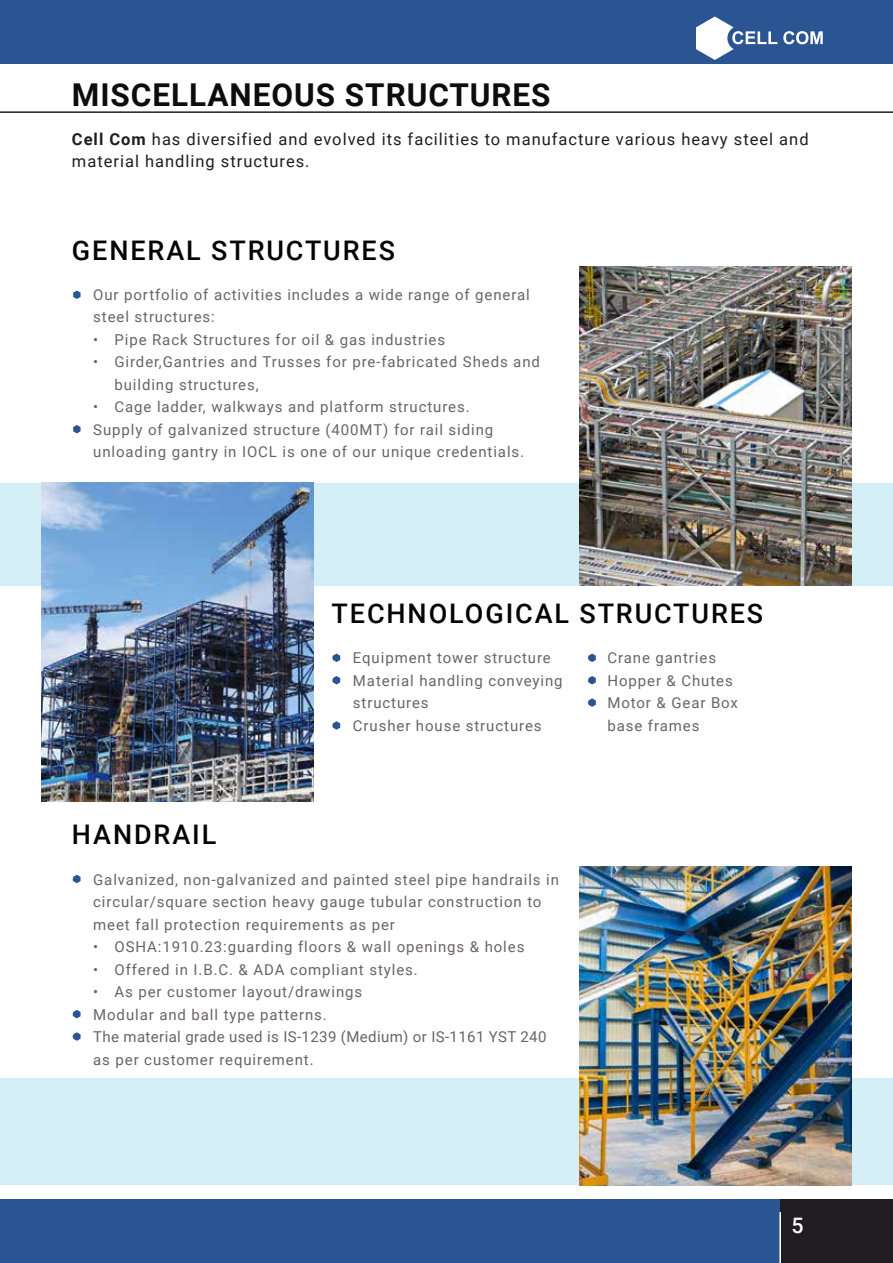
<style>
.page{position:relative;width:893px;height:1263px;background:#fff}
.page>*{position:absolute;margin:0;border:0;box-sizing:border-box;transform-origin:0 0}
.t1{font:700 31.5px "Roboto";letter-spacing:.03em;color:#0e0c0f}
.t2{font:500 27px "Roboto";letter-spacing:.07em;color:#040406}
.t3{font:500 21.3px "Roboto";color:#fff}
.t4{font:16.5px/22.5px "Roboto";letter-spacing:.06em;color:#1f1d21}
.t5{font:15px/22.5px "Roboto";letter-spacing:.06em;color:#6b626b}
.t6{font:15px/22.5px "Roboto";letter-spacing:.025em;color:#6b626b}
.s1{font-weight:700}
</style>
<div class="page">
<div style="left:0;top:1079px;width:893px;height:106px;background:#d4eff5"></div>
<img style="left:579px;top:866px;width:272px;height:319px">
<div style="left:0;top:483px;width:893px;height:102px;background:#d4eff5"></div>
<img style="left:579px;top:266px;width:272px;height:319px">
<img style="left:42px;top:483px;width:272px;height:319px">
<svg style="left:333px;top:676px;width:7px;height:8px"></svg>
<svg style="left:333px;top:653px;width:7px;height:9px"></svg>
<svg style="left:333px;top:721px;width:7px;height:9px"></svg>
<svg style="left:588px;top:676px;width:8px;height:8px"></svg>
<svg style="left:588px;top:698px;width:8px;height:9px"></svg>
<svg style="left:588px;top:653px;width:8px;height:9px"></svg>
<svg style="left:73px;top:875px;width:8px;height:8px"></svg>
<svg style="left:73px;top:1032px;width:8px;height:9px"></svg>
<svg style="left:73px;top:1010px;width:8px;height:8px"></svg>
<svg style="left:73px;top:291px;width:8px;height:8px"></svg>
<svg style="left:73px;top:425px;width:8px;height:8px"></svg>
<div style="left:0;top:1199px;width:780px;height:64px;background:#2a5492"></div>
<div style="left:780px;top:1199px;width:113px;height:64px;background:#1f1d21"></div>
<hr style="left:779px;top:1212px;width:2px;height:51px;background:#fff">
<div style="left:0;top:0;width:893px;height:64px;background:#2a5492"></div>
<hr style="left:0;top:111px;width:893px;height:2px;background:#1f1d21">
<svg style="left:783px;top:31px;width:40px;height:13px"></svg>
<svg style="left:696px;top:17px;width:81px;height:43px"></svg>
<h1 class="t1" style="left:72px;top:73px;width:480px">MISCELLANEOUS STRUCTURES</h1>
<p class="t4" style="left:72px;top:127px;width:738px"><span class="s1">Cell Com</span> has diversified and evolved its facilities to manufacture various heavy steel and material handling structures.</p>
<h2 class="t2" style="left:72px;top:231px;width:325px">GENERAL STRUCTURES</h2>
<p class="t5" style="left:93px;top:283px;width:438px">Our portfolio of activities includes a wide range of general steel structures:</p>
<p class="t5" style="left:93px;top:328px;width:353px">• Pipe Rack Structures for oil &amp; gas industries</p>
<p class="t5" style="left:114px;top:350px;width:427px;text-indent:-21px">• Girder,Gantries and Trusses for pre-fabricated Sheds and building structures,</p>
<p class="t5" style="left:93px;top:395px;width:432px">• Cage ladder, walkways and platform structures.<br>Supply of galvanized structure (400MT) for rail siding unloading gantry in IOCL is one of our unique credentials.</p>
<h2 class="t2" style="left:332px;top:594px;width:433px">TECHNOLOGICAL STRUCTURES</h2>
<p class="t5" style="left:332px;top:646px;width:221px">• Equipment tower structure</p>
<p class="t5" style="left:353px;top:669px;width:211px;text-indent:-21px">• Material handling conveying structures</p>
<p class="t5" style="left:332px;top:714px;width:211px">• Crusher house structures</p>
<p class="t5" style="left:587px;top:646px;width:130px">• Crane gantries</p>
<p class="t5" style="left:587px;top:669px;width:147px">• Hopper &amp; Chutes</p>
<p class="t5" style="left:607px;top:691px;width:132px;text-indent:-20px">• Motor &amp; Gear Box base frames</p>
<h2 class="t2" style="left:72px;top:816px;width:146px">HANDRAIL</h2>
<p class="t5" style="left:93px;top:867px;width:467px;text-indent:-21px">• Galvanized, non-galvanized and painted steel pipe handrails in circular/square section heavy gauge tubular construction to meet fall protection requirements as per</p>
<p class="t5" style="left:93px;top:935px;width:433px">• OSHA:1910.23:guarding floors &amp; wall openings &amp; holes</p>
<p class="t5" style="left:93px;top:957px;width:326px">• Offered in I.B.C. &amp; ADA compliant styles.</p>
<p class="t5" style="left:93px;top:980px;width:271px">• As per customer layout/drawings</p>
<p class="t5" style="left:72px;top:1002px;width:256px">• Modular and ball type patterns.</p>
<p class="t6" style="left:93px;top:1025px;width:455px;text-indent:-21px">• The material grade used is IS-1239 (Medium) or IS-1161 YST 240 as per customer requirement.</p>
<h3 class="t3" style="left:792px;top:1210px;width:14px">5</h3>
</div>
